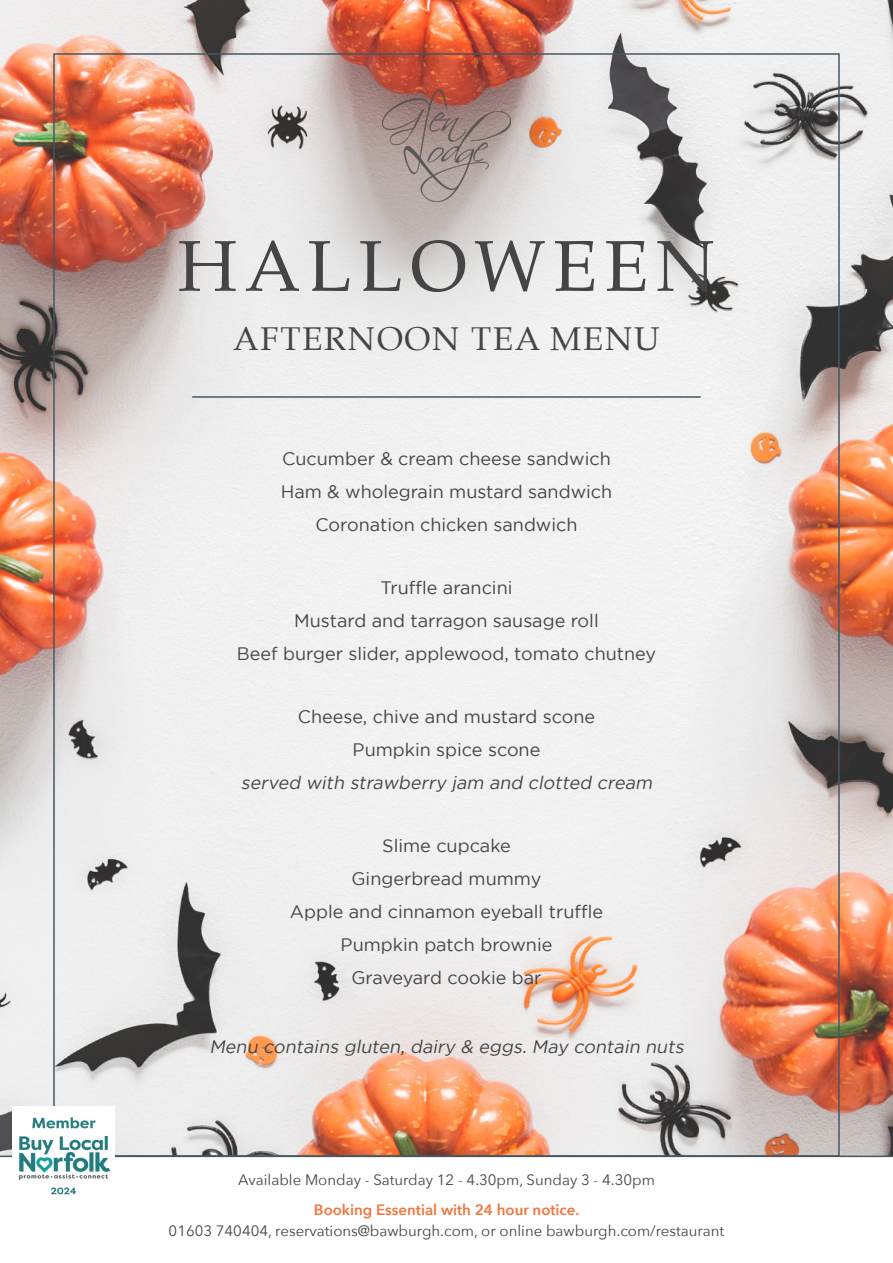
<style>
.page{position:relative;width:893px;height:1263px;background:#fff}
.page>*{position:absolute;margin:0;border:0;box-sizing:border-box;transform-origin:0 0}
.t1{font:72px "Palatino";letter-spacing:.1em;color:#454545}
.t2{font:33px "Palatino";letter-spacing:.05em;color:#454545}
.t3{font:18px/33px "Gotham";color:#454545;text-align:center}
.t4{font:italic 18px "Gotham";color:#454545}
.t5{font:15px "Avenir Next";color:#454545}
.t6{font:600 15px "Avenir Next";color:#f0753f}
</style>
<div class="page">
<img style="left:0;top:0;width:893px;height:1155px">
<img style="left:382px;top:89px;width:129px;height:112px">
<hr style="left:0;top:1155px;width:893px;height:2px;background:#465762">
<img style="left:13px;top:1107px;width:102px;height:88px">
<hr style="left:192px;top:396px;width:509px;height:2px;background:#465762">
<h1 class="t1" style="left:178px;top:207px;width:539px">HALLOWEEN</h1>
<h2 class="t2" style="left:233px;top:312px;width:428px">AFTERNOON TEA MENU</h2>
<p class="t3" style="left:281px;top:442px;width:333px">Cucumber &amp; cream cheese sandwich<br>Ham &amp; wholegrain mustard sandwich<br>Coronation chicken sandwich</p>
<p class="t3" style="left:237px;top:571px;width:421px">Truffle arancini<br>Mustard and tarragon sausage roll<br>Beef burger slider, applewood, tomato chutney</p>
<p class="t3" style="left:298px;top:700px;width:299px">Cheese, chive and mustard scone<br>Pumpkin spice scone</p>
<p class="t4" style="left:241px;top:772px;width:416px">served with strawberry jam and clotted cream</p>
<p class="t3" style="left:290px;top:829px;width:315px">Slime cupcake<br>Gingerbread mummy<br>Apple and cinnamon eyeball truffle<br>Pumpkin patch brownie<br>Graveyard cookie bar</p>
<p class="t4" style="left:209px;top:1036px;width:479px">Menu contains gluten, dairy &amp; eggs. May contain nuts</p>
<p class="t5" style="left:238px;top:1167px;width:418px">Available Monday - Saturday 12 - 4.30pm, Sunday 3 - 4.30pm</p>
<p class="t6" style="left:314px;top:1197px;width:267px">Booking Essential with 24 hour notice.</p>
<p class="t5" style="left:169px;top:1218px;width:557px">01603 740404, reservations@bawburgh.com, or online bawburgh.com/restaurant</p>
</div>
